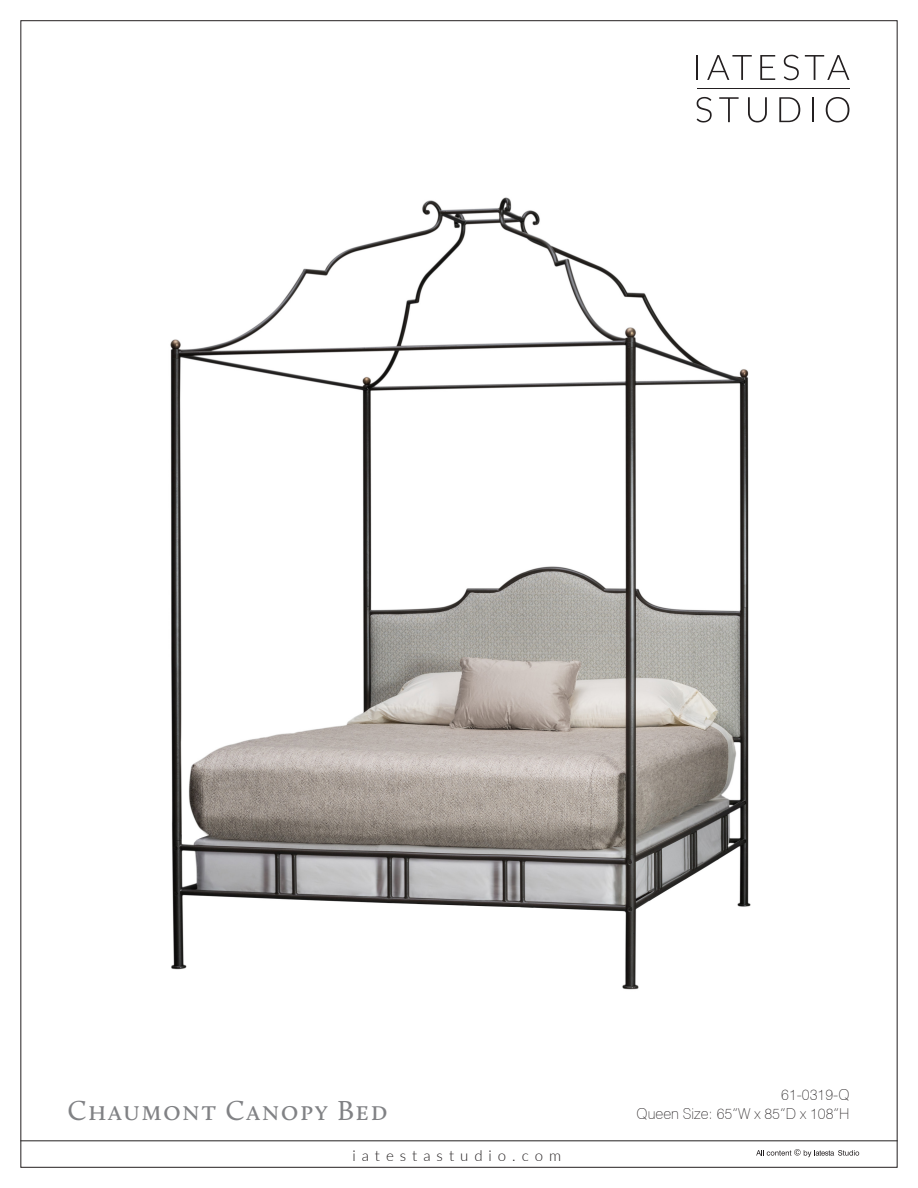
<style>
.page{position:relative;width:918px;height:1188px;background:#fff}
.page>*{position:absolute;margin:0;border:0;box-sizing:border-box;transform-origin:0 0}
.t1{font:28.5px "Calluna";letter-spacing:.05em;color:#818285}
.t2{font:100 15px "Swiss 721 BT";color:#231f20}
.t3{font:300 15px "Lato";letter-spacing:.4em;color:#231f20}
</style>
<div class="page">
<svg style="left:784px;top:55px;width:15px;height:25px"></svg>
<svg style="left:697px;top:97px;width:15px;height:26px"></svg>
<svg style="left:697px;top:55px;width:1px;height:25px"></svg>
<svg style="left:707px;top:55px;width:45px;height:25px"></svg>
<svg style="left:760px;top:55px;width:15px;height:25px"></svg>
<svg style="left:805px;top:55px;width:44px;height:25px"></svg>
<svg style="left:719px;top:97px;width:20px;height:25px"></svg>
<svg style="left:748px;top:97px;width:19px;height:25px"></svg>
<svg style="left:779px;top:97px;width:21px;height:25px"></svg>
<hr style="left:812px;top:97px;width:2px;height:25px;background:#231f20">
<svg style="left:826px;top:97px;width:23px;height:25px"></svg>
<hr style="left:697px;top:88px;width:152px;height:1px;background:#231f20">
<svg style="left:756px;top:1149px;width:103px;height:8px"></svg>
<hr style="left:20px;top:1141px;width:878px;height:1px;background:#231f20">
<img style="left:170px;top:197px;width:581px;height:793px">
<p class="t2" style="left:781px;top:1086px;width:70px">61-0319-Q</p>
<p class="t1" style="left:68px;top:1093px;width:322px">Chaumont Canopy Bed</p>
<p class="t2" style="left:637px;top:1105px;width:214px">Queen Size: 65”W x 85”D x 108”H</p>
<p class="t3" style="left:352px;top:1145px;width:210px">iatestastudio.com</p>
</div>
